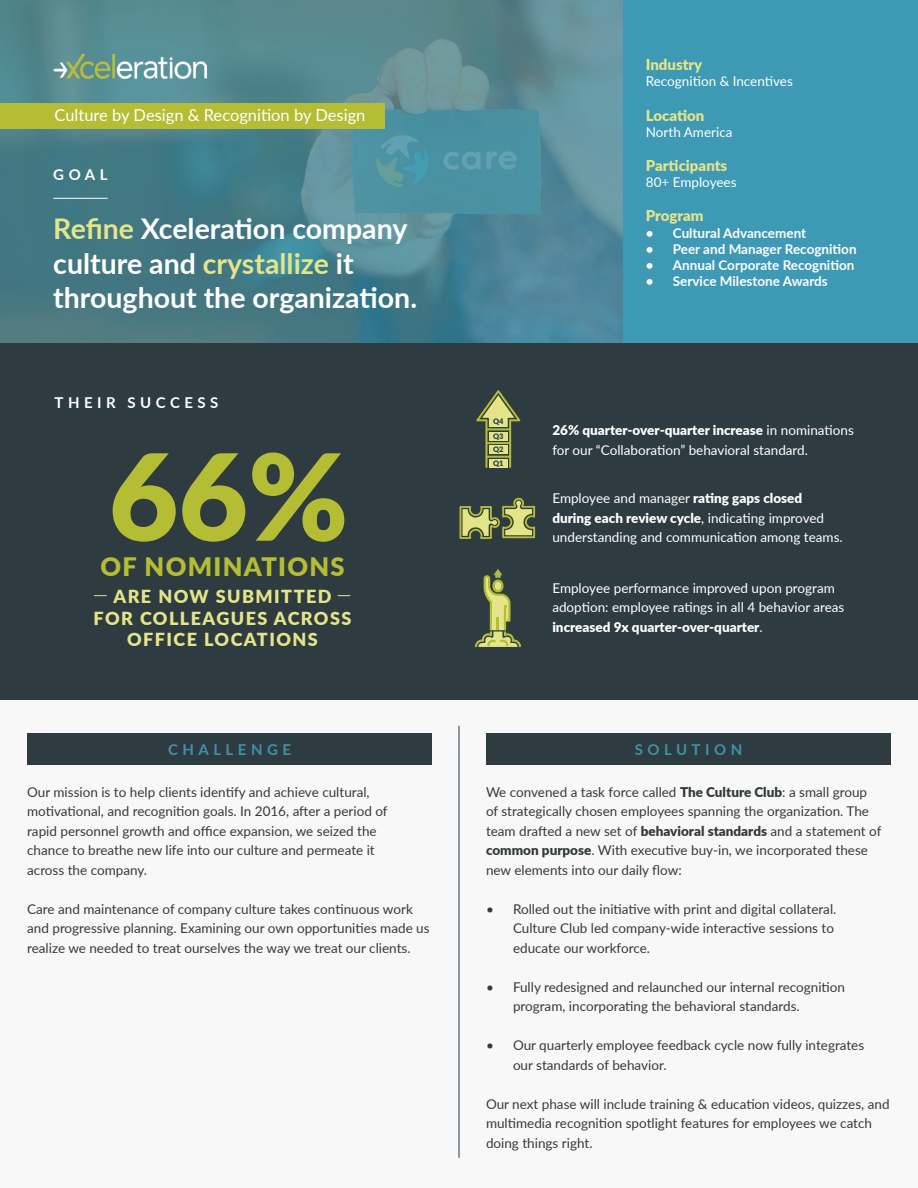
<style>
.page{position:relative;width:918px;height:1188px;background:#fff}
.page>*{position:absolute;margin:0;border:0;box-sizing:border-box;transform-origin:0 0}
.t1{font:900 120px "Lato";color:#b4bd34}
.t2{font:700 28.5px/34.2px "Lato";color:#fff}
.t3{font:900 25.5px "Lato";letter-spacing:.05em;color:#b4bd34}
.t4{font:900 18px/21.6px "Lato";letter-spacing:.08em;color:#e4e588;text-align:center}
.t5{font:16.5px "Lato";color:#fff}
.t6{font:900 15px "Lato";color:#e4e588}
.t7{font:700 15px "Lato";letter-spacing:.3em;color:#4192a5}
.t8{font:700 15px "Lato";letter-spacing:.3em;color:#fff}
.t9{font:13.5px/19.5px "Lato";color:#343a3c}
.t10{font:13.5px/19.5px "Lato";color:#fff}
.t11{font:700 13.5px "Lato";color:#fff}
.t12{font:900 7.5px "Lato";color:#223c4e}
.s1{color:#e4e588}
.s2{font-weight:900}
</style>
<div class="page">
<img style="left:0;top:0;width:623px;height:343px">
<div style="left:623px;top:0;width:295px;height:343px;background:#3e99b5"></div>
<div style="left:1px;top:700px;width:917px;height:488px;background:#f8f8f9"></div>
<div style="left:27px;top:733px;width:405px;height:32px;background:#2e3b41"></div>
<div style="left:486px;top:733px;width:405px;height:32px;background:#2e3b41"></div>
<hr style="left:459px;top:726px;width:1px;height:432px;background:#223c4e">
<div style="left:0;top:343px;width:918px;height:357px;background:#2e3b41"></div>
<svg style="left:338px;top:595px;width:12px;height:1px"></svg>
<svg style="left:94px;top:595px;width:13px;height:1px"></svg>
<hr style="left:53px;top:198px;width:55px;height:1px;background:#fff">
<img style="left:53px;top:54px;width:154px;height:24px">
<div style="left:0;top:104px;width:384px;height:25px;background:#b4bd34"></div>
<svg style="left:476px;top:390px;width:44px;height:78px"></svg>
<div style="left:489px;top:432px;width:19px;height:9px;background:#e4e588"></div>
<div style="left:489px;top:446px;width:19px;height:8px;background:#e4e588"></div>
<div style="left:489px;top:459px;width:19px;height:9px;background:#e4e588"></div>
<svg style="left:475px;top:569px;width:46px;height:78px"></svg>
<svg style="left:460px;top:498px;width:75px;height:41px"></svg>
<p class="t5" style="left:55px;top:104px;width:312px">Culture by Design &amp; Recognition by Design</p>
<p class="t8" style="left:53px;top:164px;width:56px">GOAL</p>
<h2 class="t2" style="left:53px;top:211px;width:365px"><span class="s1">Refine</span> Xceleration company culture and <span class="s1">crystallize</span> it throughout the organization.</h2>
<p class="t8" style="left:55px;top:391px;width:165px">THEIR SUCCESS</p>
<h1 class="t1" style="left:109px;top:407px;width:241px">66%</h1>
<h3 class="t3" style="left:100px;top:547px;width:246px">OF NOMINATIONS</h3>
<h3 class="t4" style="left:94px;top:585px;width:259px">ARE NOW SUBMITTED<br>FOR COLLEAGUES ACROSS<br>OFFICE LOCATIONS</h3>
<p class="t6" style="left:646px;top:54px;width:58px">Industry</p>
<p class="t10" style="left:646px;top:71px;width:149px">Recognition &amp; Incentives</p>
<p class="t6" style="left:646px;top:104px;width:60px">Location</p>
<p class="t10" style="left:646px;top:122px;width:88px">North America</p>
<p class="t6" style="left:646px;top:154px;width:83px">Participants</p>
<p class="t10" style="left:646px;top:172px;width:92px">80+ Employees</p>
<p class="t6" style="left:646px;top:205px;width:59px">Program</p>
<p class="t11" style="left:646px;top:223px;width:162px">• Cultural Advancement</p>
<p class="t11" style="left:646px;top:239px;width:212px">• Peer and Manager Recognition</p>
<p class="t11" style="left:646px;top:255px;width:210px">• Annual Corporate Recognition</p>
<p class="t11" style="left:646px;top:271px;width:184px">• Service Milestone Awards</p>
<p class="t12" style="left:493px;top:416px;width:12px">Q4</p>
<p class="t12" style="left:493px;top:430px;width:12px">Q3</p>
<p class="t12" style="left:493px;top:444px;width:12px">Q2</p>
<p class="t12" style="left:493px;top:457px;width:12px">Q1</p>
<p class="t10" style="left:552px;top:420px;width:303px"><span class="s2">26% quarter-over-quarter increase</span> in nominations for our “Collaboration” behavioral standard.</p>
<p class="t10" style="left:552px;top:488px;width:273px">Employee and manager <span class="s2">rating gaps closed during each review cycle</span>, indicating improved</p>
<p class="t10" style="left:552px;top:527px;width:292px">understanding and communication among teams.</p>
<p class="t10" style="left:552px;top:578px;width:294px">Employee performance improved upon program adoption: employee ratings in all 4 behavior areas <span class="s2">increased 9x quarter-over-quarter</span>.</p>
<p class="t7" style="left:168px;top:739px;width:125px">CHALLENGE</p>
<p class="t7" style="left:635px;top:739px;width:109px">SOLUTION</p>
<p class="t9" style="left:27px;top:782px;width:362px">Our mission is to help clients identify and achieve cultural, motivational, and recognition goals. In 2016, after a period of rapid personnel growth and office expansion, we seized the chance to breathe new life into our culture and permeate it across the company.</p>
<p class="t9" style="left:27px;top:899px;width:404px">Care and maintenance of company culture takes continuous work and progressive planning. Examining our own opportunities made us realize we needed to treat ourselves the way we treat our clients.</p>
<p class="t9" style="left:486px;top:782px;width:397px">We convened a task force called <span class="s2">The Culture Club</span>: a small group of strategically chosen employees spanning the organization. The team drafted a new set of <span class="s2">behavioral standards</span> and a statement of <span class="s2">common purpose</span>. With executive buy-in, we incorporated these new elements into our daily flow:</p>
<p class="t9" style="left:513px;top:899px;width:325px;text-indent:-27px">• Rolled out the initiative with print and digital collateral.<br>Culture Club led company-wide interactive sessions to educate our workforce.</p>
<p class="t9" style="left:513px;top:976px;width:334px;text-indent:-27px">• Fully redesigned and relaunched our internal recognition program, incorporating the behavioral standards.</p>
<p class="t9" style="left:513px;top:1035px;width:353px;text-indent:-27px">• Our quarterly employee feedback cycle now fully integrates our standards of behavior.</p>
<p class="t9" style="left:486px;top:1093px;width:405px">Our next phase will include training &amp; education videos, quizzes, and multimedia recognition spotlight features for employees we catch doing things right.</p>
</div>
